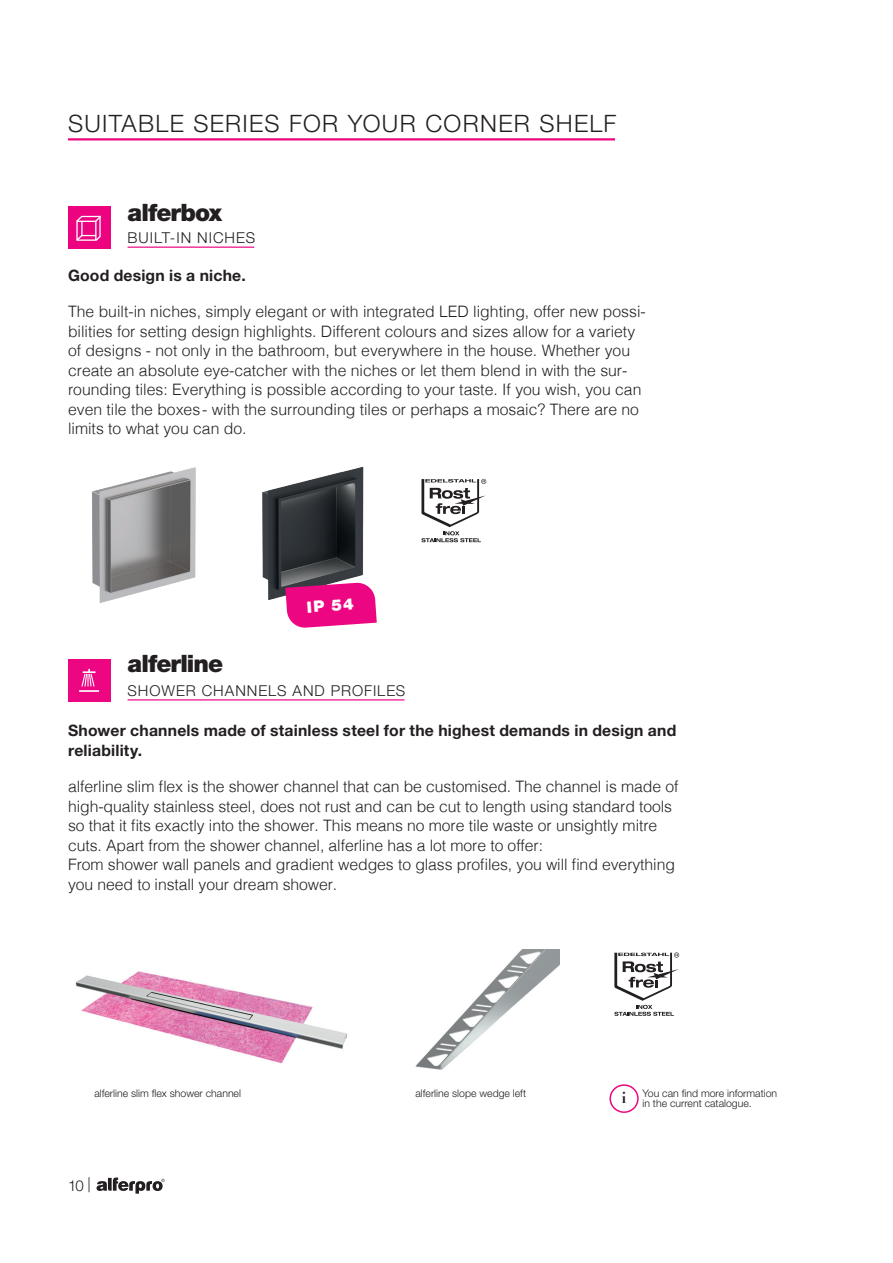
<style>
.page{position:relative;width:893px;height:1263px;background:#fff}
.page>*{position:absolute;margin:0;border:0;box-sizing:border-box;transform-origin:0 0}
.t1{font:300 24px "Helvetica Neue LT Std";letter-spacing:.055em;color:#231f20}
.t2{font:900 24px "Helvetica Neue LT Std";letter-spacing:-.04em;color:#231f20}
.t3{font:300 15.75px/19.5px "Helvetica";color:#231f20}
.t4{font:700 15.75px/19.5px "Helvetica Neue LT Std";letter-spacing:.015em;color:#231f20}
.t5{font:900 15.75px "Helvetica Neue LT Std";color:#fff}
.t6{font:300 15px "Helvetica Neue LT Std";letter-spacing:.065em;color:#231f20}
.t7{font:300 10.5px/10.5px "Helvetica Neue LT Std";color:#231f20;text-align:center}
.s1{font-family:"Didot";font-weight:700;font-size:15.75px}
</style>
<div class="page">
<img style="left:75px;top:971px;width:273px;height:93px">
<svg style="left:614px;top:952px;width:65px;height:64px"></svg>
<hr style="left:128px;top:699px;width:276px;height:1px;background:#ed0681">
<svg style="left:421px;top:479px;width:65px;height:63px"></svg>
<div style="left:609px;top:1084px;width:30px;height:29px;border:2px solid #ed0681;border-radius:50%"></div>
<img style="left:92px;top:467px;width:104px;height:136px">
<div style="left:68px;top:659px;width:43px;height:43px;background:#ed0681"></div>
<hr style="left:79px;top:690px;width:20px;height:2px;background:#fff">
<svg style="left:82px;top:669px;width:14px;height:18px"></svg>
<hr style="left:68px;top:138px;width:547px;height:2px;background:#ed0681">
<div style="left:68px;top:206px;width:43px;height:43px;background:#ed0280"></div>
<svg style="left:76px;top:215px;width:25px;height:26px"></svg>
<div style="left:76px;top:221px;width:20px;height:20px;border:1px solid #fff"></div>
<hr style="left:128px;top:247px;width:126px;height:1px;background:#ed0681">
<img style="left:262px;top:466px;width:102px;height:134px">
<svg style="left:285px;top:582px;width:92px;height:46px;background:#e7278d"></svg>
<img style="left:415px;top:949px;width:145px;height:121px">
<svg style="left:97px;top:1177px;width:68px;height:17px"></svg>
<h1 class="t1" style="left:68px;top:109px;width:550px">SUITABLE SERIES FOR YOUR CORNER SHELF</h1>
<h1 class="t2" style="left:128px;top:198px;width:96px">alferbox</h1>
<p class="t6" style="left:128px;top:229px;width:129px">BUILT-IN NICHES</p>
<p class="t4" style="left:68px;top:265px;width:179px">Good design is a niche.</p>
<p class="t3" style="left:68px;top:301px;width:579px">The built-in niches, simply elegant or with integrated LED lighting, offer new possi&shy;bilities for setting design highlights. Different colours and sizes allow for a variety of designs - not only in the bathroom, but everywhere in the house. Whether you create an absolute eye-catcher with the niches or let them blend in with the sur&shy;rounding tiles: Everything is possible according to your taste. If you wish, you can even tile the boxes- with the surrounding tiles or perhaps a mosaic? There are no limits to what you can do.</p>
<p class="t5" style="left:306px;top:597px;width:48px;rotate:-4deg">IP 54</p>
<h1 class="t2" style="left:128px;top:649px;width:97px">alferline</h1>
<p class="t6" style="left:128px;top:681px;width:279px">SHOWER CHANNELS AND PROFILES</p>
<p class="t4" style="left:68px;top:720px;width:610px">Shower channels made of stainless steel for the highest demands in design and reliability.</p>
<p class="t3" style="left:68px;top:776px;width:612px">alferline slim flex is the shower channel that can be customised. The channel is made of high-quality stainless steel, does not rust and can be cut to length using standard tools so that it fits exactly into the shower. This means no more tile waste or unsightly mitre cuts. Apart from the shower channel, alferline has a lot more to offer:<br>From shower wall panels and gradient wedges to glass profiles, you will find everything you need to install your dream shower.</p>
<p class="t7" style="left:94px;top:1087px;width:148px">alferline slim flex shower channel</p>
<p class="t7" style="left:415px;top:1087px;width:112px">alferline slope wedge left</p>
<p class="t6" style="left:68px;top:1176px;width:24px">10 |</p>
<p class="t7" style="left:621px;top:1088px;width:157px"><span class="s1">i</span> You can find more information in the current catalogue.</p>
</div>
